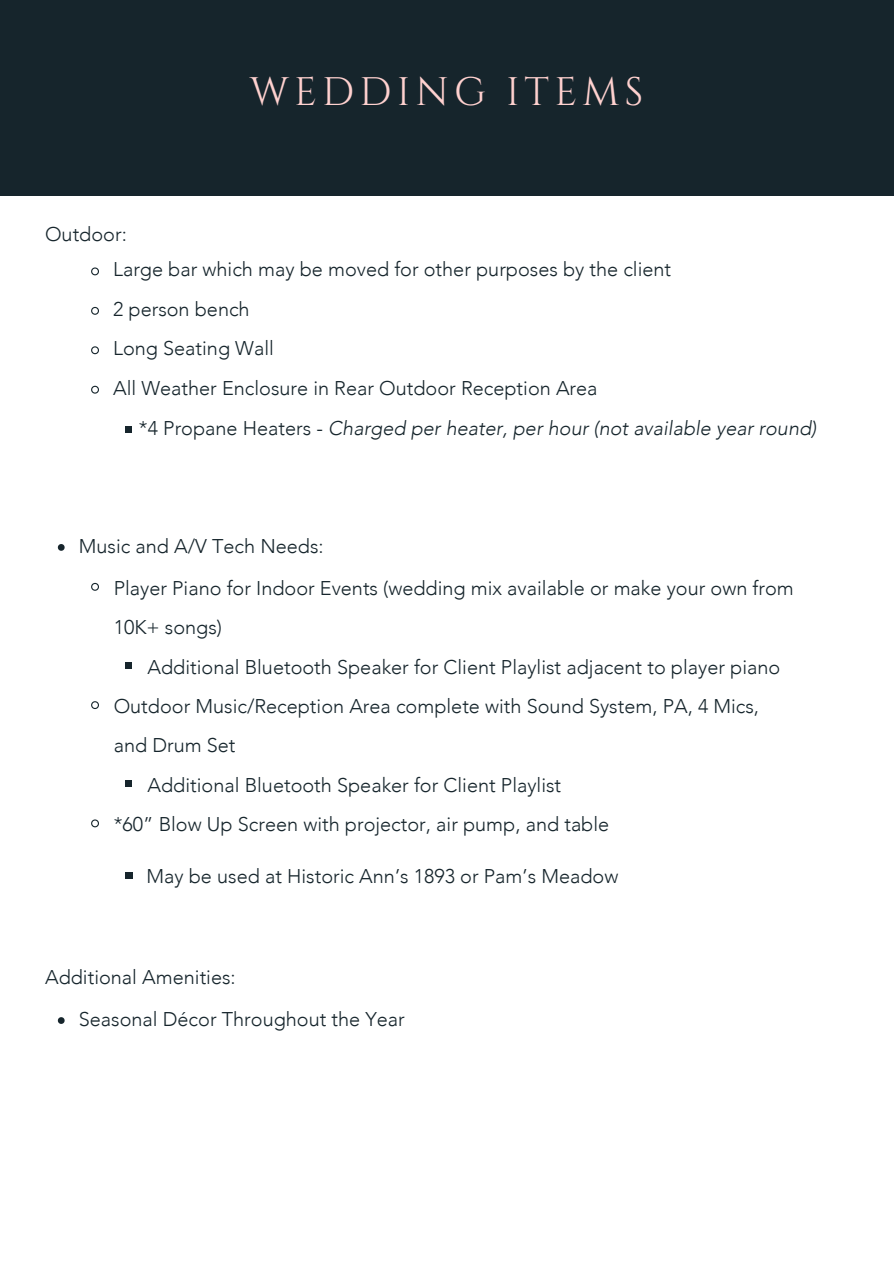
<style>
.page{position:relative;width:894px;height:1264px;background:#fff}
.page>*{position:absolute;margin:0;border:0;box-sizing:border-box;transform-origin:0 0}
.t1{font:39.75px "Cinzel";letter-spacing:.13em;color:#ffd1cf}
.t2{font:300 19.8px/39.5px "Avenir";color:#16252c}
.t3{font:italic 300 19.8px "Avenir";color:#16252c}
.s1{font-style:normal}
</style>
<div class="page">
<div style="left:0;top:0;width:893px;height:196px;background:#16252c"></div>
<svg style="left:91px;top:267px;width:8px;height:9px"></svg>
<svg style="left:91px;top:306px;width:8px;height:9px"></svg>
<svg style="left:91px;top:346px;width:8px;height:9px"></svg>
<svg style="left:91px;top:385px;width:8px;height:9px"></svg>
<div style="left:125px;top:426px;width:7px;height:6px;background:#16252c"></div>
<svg style="left:58px;top:544px;width:7px;height:7px"></svg>
<svg style="left:91px;top:582px;width:8px;height:9px"></svg>
<div style="left:125px;top:662px;width:7px;height:7px;background:#16252c"></div>
<svg style="left:91px;top:701px;width:8px;height:8px"></svg>
<div style="left:125px;top:780px;width:7px;height:7px;background:#16252c"></div>
<svg style="left:91px;top:819px;width:8px;height:9px"></svg>
<div style="left:126px;top:871px;width:7px;height:7px;background:#16252c"></div>
<svg style="left:58px;top:1017px;width:7px;height:6px"></svg>
<p class="t2" style="left:45px;top:214px;width:83px">Outdoor:</p>
<p class="t1" style="left:250px;top:66px;width:395px">WEDDING ITEMS</p>
<p class="t2" style="left:113px;top:250px;width:559px">Large bar which may be moved for other purposes by the client 2 person bench<br>Long Seating Wall<br>All Weather Enclosure in Rear Outdoor Reception Area</p>
<p class="t3" style="left:139px;top:417px;width:678px"><span class="s1">*4 Propane Heaters -</span> Charged per heater, per hour (not available year round)</p>
<p class="t2" style="left:79px;top:527px;width:246px">Music and A/V Tech Needs:</p>
<p class="t2" style="left:114px;top:568px;width:681px">Player Piano for Indoor Events (wedding mix available or make your own from</p>
<p class="t2" style="left:114px;top:607px;width:110px">10K+ songs)</p>
<p class="t2" style="left:147px;top:647px;width:634px">Additional Bluetooth Speaker for Client Playlist adjacent to player piano</p>
<p class="t2" style="left:114px;top:686px;width:646px">Outdoor Music/Reception Area complete with Sound System, PA, 4 Mics,</p>
<p class="t2" style="left:114px;top:726px;width:123px">and Drum Set</p>
<p class="t2" style="left:147px;top:765px;width:415px">Additional Bluetooth Speaker for Client Playlist</p>
<p class="t2" style="left:114px;top:804px;width:497px">*60” Blow Up Screen with projector, air pump, and table</p>
<p class="t2" style="left:146px;top:856px;width:473px">May be used at Historic Ann’s 1893 or Pam’s Meadow</p>
<p class="t2" style="left:45px;top:957px;width:192px">Additional Amenities:</p>
<p class="t2" style="left:79px;top:999px;width:327px">Seasonal Décor Throughout the Year</p>
</div>
